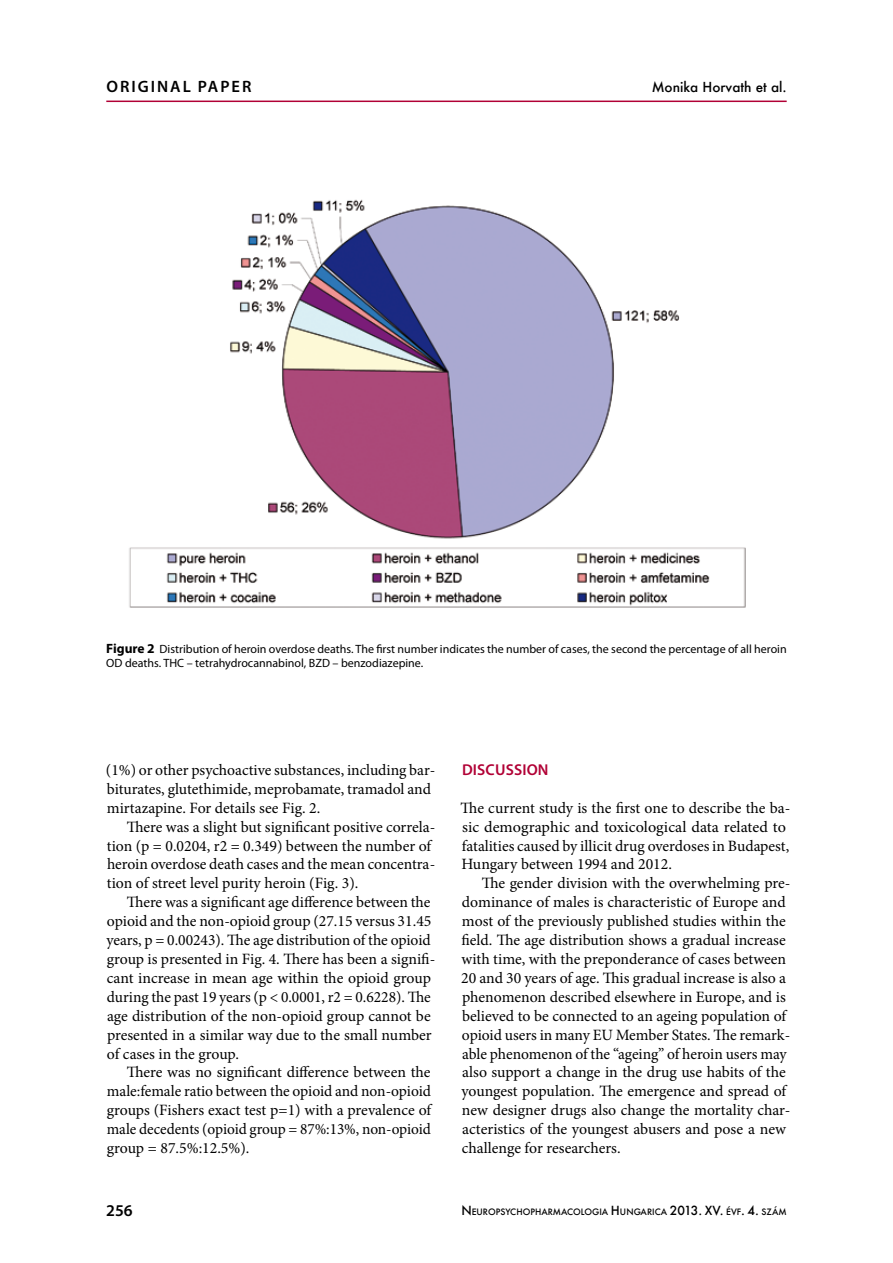
<style>
.page{position:relative;width:893px;height:1263px;background:#fff}
.page>*{position:absolute;margin:0;border:0;box-sizing:border-box;transform-origin:0 0}
.t1{font:600 16.5px "Myriad Pro";letter-spacing:.12em;color:#000}
.t2{font:15.75px/18.9px "Minion Pro";color:#000}
.t3{font:600 15.75px "Myriad Pro";color:#b10035}
.t4{font:500 13.5px "Futura";color:#000}
.t5{font:12px/14.4px "Myriad Pro";color:#000}
.t6{font:500 8.55px "Futura";color:#000}
.s1{font-weight:700;font-size:13.5px}
.s2{font-size:12.3px}
</style>
<div class="page">
<hr style="left:106px;top:101px;width:681px;height:1px;background:#b10035">
<img style="left:129px;top:199px;width:617px;height:409px">
<p class="t1" style="left:106px;top:76px;width:146px">ORIGINAL PAPER</p>
<p class="t4" style="left:652px;top:77px;width:136px">Monika Horvath et al.</p>
<p class="t5" style="left:106px;top:641px;width:682px"><span class="s1">Figure 2</span> Distribution of heroin overdose deaths. The first number indicates the number of cases, the second the percentage of all heroin<br>OD deaths. THC – tetrahydrocannabinol, BZD – benzodiazepine.</p>
<p class="t2" style="left:106px;top:760px;width:331px">(1%) or other psychoactive substances, including bar&shy;biturates, glutethimide, meprobamate, tramadol and mirtazapine. For details see Fig. 2.</p>
<p class="t2" style="left:107px;top:817px;width:330px;text-indent:20px">There was a slight but significant positive correla&shy;tion (p = 0.0204, r2 = 0.349) between the number of heroin overdose death cases and the mean concentra&shy;tion of street level purity heroin (Fig. 3).</p>
<p class="t2" style="left:106px;top:893px;width:330px;text-indent:20px">There was a significant age difference between the opioid and the non-opioid group (27.15 versus 31.45 years, p = 0.00243). The age distribution of the opioid group is presented in Fig. 4. There has been a signifi&shy;cant increase in mean age within the opioid group during the past 19 years (p &lt; 0.0001, r2 = 0.6228). The age distribution of the non-opioid group cannot be presented in a similar way due to the small number of cases in the group.</p>
<p class="t2" style="left:107px;top:1063px;width:326px;text-align:justify;text-indent:20px">There was no significant difference between the male:female ratio between the opioid and non-opioid groups (Fishers exact test p=1) with a prevalence of male decedents (opioid group = 87%:13%, non-opioid group = 87.5%:12.5%).</p>
<p class="t3" style="left:462px;top:760px;width:88px">DISCUSSION</p>
<p class="t2" style="left:461px;top:798px;width:331px">The current study is the first one to describe the ba&shy;sic demographic and toxicological data related to fatalities caused by illicit drug overdoses in Budapest, Hungary between 1994 and 2012.</p>
<p class="t2" style="left:461px;top:874px;width:331px;text-indent:21px">The gender division with the overwhelming pre&shy;dominance of males is characteristic of Europe and most of the previously published studies within the field. The age distribution shows a gradual increase with time, with the preponderance of cases between 20 and 30 years of age. This gradual increase is also a phenomenon described elsewhere in Europe, and is believed to be connected to an ageing population of opioid users in many EU Member States. The remark&shy;able phenomenon of the “ageing” of heroin users may also support a change in the drug use habits of the youngest population. The emergence and spread of new designer drugs also change the mortality char&shy;acteristics of the youngest abusers and pose a new challenge for researchers.</p>
<p class="t1" style="left:106px;top:1200px;width:28px">256</p>
<p class="t6" style="left:461px;top:1206px;width:327px"><span class="s2">N</span>EUROPSYCHOPHARMACOLOGIA <span class="s2">H</span> UN GARICA <span class="s2">2013. XV.</span> ÉVF<span class="s2">. 4.</span> SZÁM</p>
</div>
